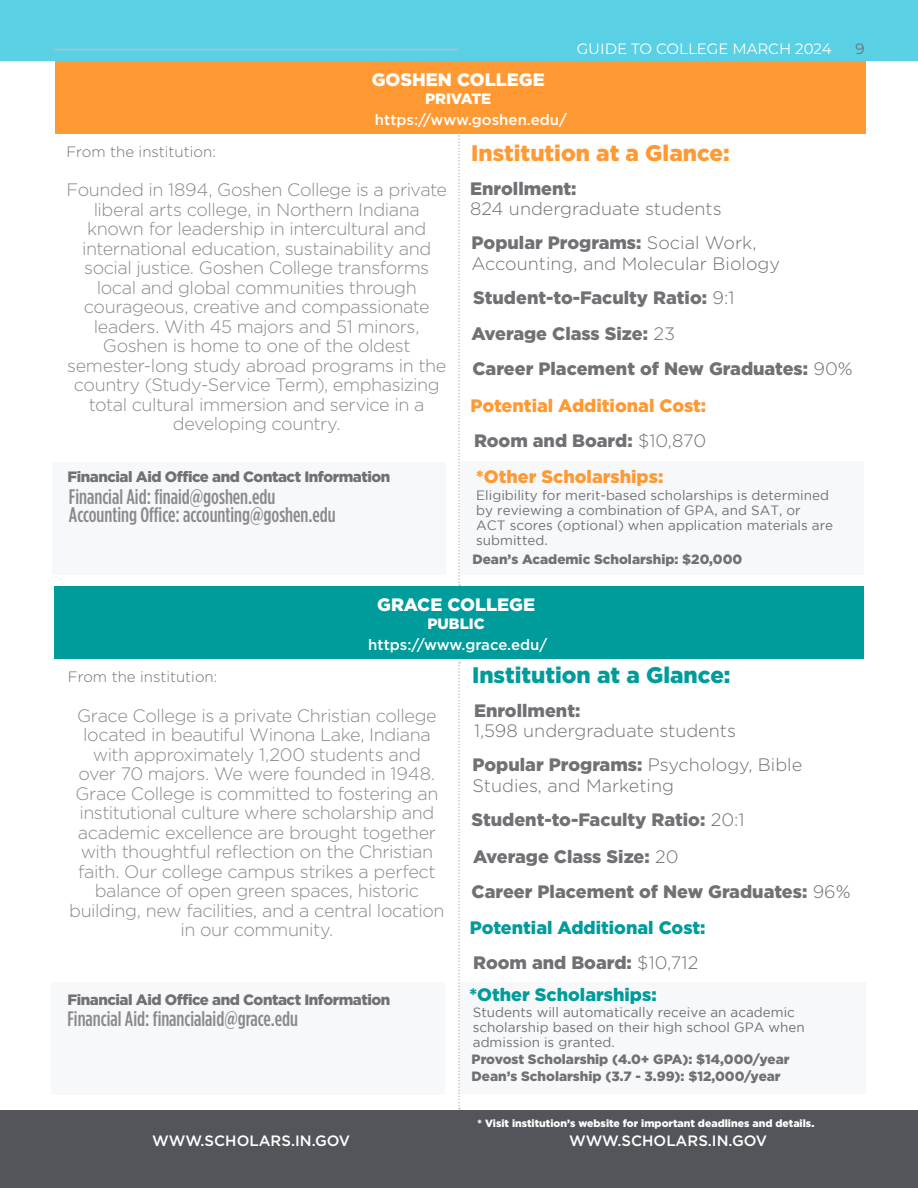
<style>
.page{position:relative;width:918px;height:1188px;background:#fff}
.page>*{position:absolute;margin:0;border:0;box-sizing:border-box;transform-origin:0 0}
.t1{font:900 22.5px "Gotham HTF";color:#f93}
.t2{font:900 22.5px "Gotham HTF";color:#009b9b}
.t3{font:500 condensed 21px/18px "Gotham HTF";color:#8a8a8e}
.Body_Center-8pt{font:300 18px/19.5px "Gotham HTF";letter-spacing:-.025em;color:#8a8a8e;text-align:center}
.Body_Single_Line_Enrollment{font:900 18px "Gotham HTF";color:#717074}
.Body_Single_Line_Enrollment-2{font:300 18px/21px "Gotham HTF";color:#717074}
.t4{font:900 18px "Gotham HTF";color:#f93}
.t5{font:900 18px "Gotham HTF";color:#009b9b}
.Heading{font:900 18px "Gotham HTF";color:#fff}
.Body_Single_Line_Enrollment-3{font:500 15px "Gotham HTF";color:#fff}
.t6{font:900 15px "Gotham HTF";letter-spacing:-.03em;color:#717074}
.Body_Center-8pt-2{font:300 15px "Gotham HTF";color:#717074}
.t7{font:15px "Montserrat";color:#fff}
.Heading-2{font:900 15px "Gotham HTF";color:#fff}
.t8{font:15px "Montserrat";color:#717074}
.Body_Single_Line_Enrollment-4{font:13.5px/15px "Gotham";color:#717074}
.Body_Single_Line_Enrollment-5{font:900 13.5px "Gotham HTF";color:#717074}
.t9{font:900 10.5px "Gotham HTF";color:#fff}
.s1{font-weight:900}
.s2{font-weight:300}
</style>
<div class="page">
<div style="left:0;top:1110px;width:918px;height:78px;background:#54555a"></div>
<div style="left:0;top:0;width:918px;height:61px;background:#59d0e4"></div>
<hr style="left:53px;top:49px;width:406px;height:1px;background:#bcbdc0">
<svg style="left:458px;top:135px;width:2px;height:451px"></svg>
<div style="left:55px;top:61px;width:810px;height:73px;background:#f93"></div>
<div style="left:54px;top:586px;width:810px;height:73px;background:#009b9b"></div>
<div style="left:52px;top:463px;width:394px;height:112px;background:#f7f8f9"></div>
<div style="left:51px;top:983px;width:394px;height:112px;background:#f7f8f9"></div>
<div style="left:460px;top:461px;width:404px;height:113px;background:#f7f8f9"></div>
<div style="left:460px;top:982px;width:406px;height:112px;background:#f7f8f9"></div>
<svg style="left:458px;top:662px;width:2px;height:447px"></svg>
<p class="Heading" style="left:372px;top:70px;width:174px">GOSHEN COLLEGE</p>
<p class="Heading-2" style="left:425px;top:90px;width:68px">PRIVATE</p>
<p class="Body_Single_Line_Enrollment-3" style="left:375px;top:111px;width:194px">https://www.goshen.edu/</p>
<p class="t7" style="left:577px;top:38px;width:256px">GUIDE TO COLLEGE MARCH 2024</p>
<p class="t8" style="left:856px;top:38px;width:11px">9</p>
<p class="Body_Center-8pt-2" style="left:66px;top:143px;width:151px">From the institution:</p>
<p class="Body_Center-8pt" style="left:67px;top:180px;width:382px">Founded in 1894, Goshen College is a private liberal arts college, in Northern Indiana known for leadership in intercultural and international education, sustainability and social justice. Goshen College transforms local and global communities through courageous, creative and compassionate leaders. With 45 majors and 51 minors, Goshen is home to one of the oldest semester-long study abroad programs in the country (Study-Service Term), emphasizing total cultural immersion and service in a developing country.</p>
<p class="t1" style="left:471px;top:140px;width:260px">Institution at a Glance:</p>
<p class="Body_Single_Line_Enrollment" style="left:470px;top:178px;width:108px">Enrollment:</p>
<p class="Body_Single_Line_Enrollment-2" style="left:470px;top:198px;width:253px">824 undergraduate students</p>
<p class="Body_Single_Line_Enrollment-2" style="left:472px;top:232px;width:310px"><span class="s1">Popular Programs:</span> Social Work,<br>Accounting, and Molecular Biology</p>
<p class="Body_Single_Line_Enrollment" style="left:473px;top:287px;width:263px">Student-to-Faculty Ratio: <span class="s2">9:1</span></p>
<p class="Body_Single_Line_Enrollment" style="left:472px;top:323px;width:205px">Average Class Size: <span class="s2">23</span></p>
<p class="Body_Single_Line_Enrollment" style="left:472px;top:358px;width:382px">Career Placement of New Graduates: <span class="s2">90%</span></p>
<p class="t4" style="left:470px;top:395px;width:237px">Potential Additional Cost:</p>
<p class="Body_Single_Line_Enrollment" style="left:474px;top:431px;width:234px">Room and Board: <span class="s2">$10,870</span></p>
<p class="t6" style="left:68px;top:468px;width:324px">Financial Aid Office and Contact Information</p>
<p class="t4" style="left:476px;top:467px;width:189px">*Other Scholarships:</p>
<p class="t3" style="left:69px;top:487px;width:268px">Financial Aid: finaid@goshen.edu<br>Accounting Office: accounting@goshen.edu</p>
<p class="Body_Single_Line_Enrollment-4" style="left:476px;top:488px;width:358px">Eligibility for merit-based scholarships is determined by reviewing a combination of GPA, and SAT, or ACT scores (optional) when application materials are submitted.</p>
<p class="Body_Single_Line_Enrollment-5" style="left:472px;top:551px;width:271px">Dean’s Academic Scholarship: $20,000</p>
<p class="Heading" style="left:377px;top:594px;width:159px">GRACE COLLEGE</p>
<p class="Heading-2" style="left:428px;top:615px;width:59px">PUBLIC</p>
<p class="Body_Single_Line_Enrollment-3" style="left:368px;top:636px;width:180px">https://www.grace.edu/</p>
<p class="Body_Center-8pt-2" style="left:68px;top:669px;width:151px">From the institution:</p>
<p class="Body_Center-8pt" style="left:69px;top:706px;width:377px">Grace College is a private Christian college located in beautiful Winona Lake, Indiana with approximately 1,200 students and<br>over 70 majors. We were founded in 1948.<br>Grace College is committed to fostering an institutional culture where scholarship and academic excellence are brought together with thoughtful reflection on the Christian faith. Our college campus strikes a perfect balance of open green spaces, historic building, new facilities, and a central location in our community.</p>
<p class="t2" style="left:472px;top:662px;width:260px">Institution at a Glance:</p>
<p class="Body_Single_Line_Enrollment" style="left:474px;top:700px;width:108px">Enrollment:</p>
<p class="Body_Single_Line_Enrollment-2" style="left:474px;top:720px;width:264px">1,598 undergraduate students</p>
<p class="Body_Single_Line_Enrollment-2" style="left:472px;top:754px;width:331px"><span class="s1">Popular Programs:</span> Psychology, Bible<br>Studies, and Marketing</p>
<p class="Body_Single_Line_Enrollment" style="left:472px;top:810px;width:275px">Student-to-Faculty Ratio: <span class="s2">20:1</span></p>
<p class="Body_Single_Line_Enrollment" style="left:473px;top:847px;width:207px">Average Class Size: <span class="s2">20</span></p>
<p class="Body_Single_Line_Enrollment" style="left:472px;top:881px;width:381px">Career Placement of New Graduates: <span class="s2">96%</span></p>
<p class="t5" style="left:470px;top:917px;width:237px">Potential Additional Cost:</p>
<p class="Body_Single_Line_Enrollment" style="left:473px;top:952px;width:227px">Room and Board: <span class="s2">$10,712</span></p>
<p class="t6" style="left:68px;top:991px;width:324px">Financial Aid Office and Contact Information</p>
<p class="t3" style="left:67px;top:1009px;width:232px">Financial Aid: financialaid@grace.edu</p>
<p class="t5" style="left:469px;top:985px;width:189px">*Other Scholarships:</p>
<p class="Body_Single_Line_Enrollment-4" style="left:473px;top:1004px;width:333px">Students will automatically receive an academic scholarship based on their high school GPA when admission is granted.</p>
<p class="Body_Single_Line_Enrollment-5" style="left:472px;top:1052px;width:319px">Provost Scholarship (4.0+ GPA): $14,000/year</p>
<p class="Body_Single_Line_Enrollment-5" style="left:472px;top:1068px;width:311px">Dean’s Scholarship (3.7 - 3.99): $12,000/year</p>
<p class="t9" style="left:478px;top:1118px;width:338px">* Visit institution’s website for important deadlines and details.</p>
<p class="Body_Single_Line_Enrollment-3" style="left:152px;top:1132px;width:200px">WWW.SCHOLARS.IN.GOV</p>
<p class="Body_Single_Line_Enrollment-3" style="left:569px;top:1132px;width:200px">WWW.SCHOLARS.IN.GOV</p>
</div>
